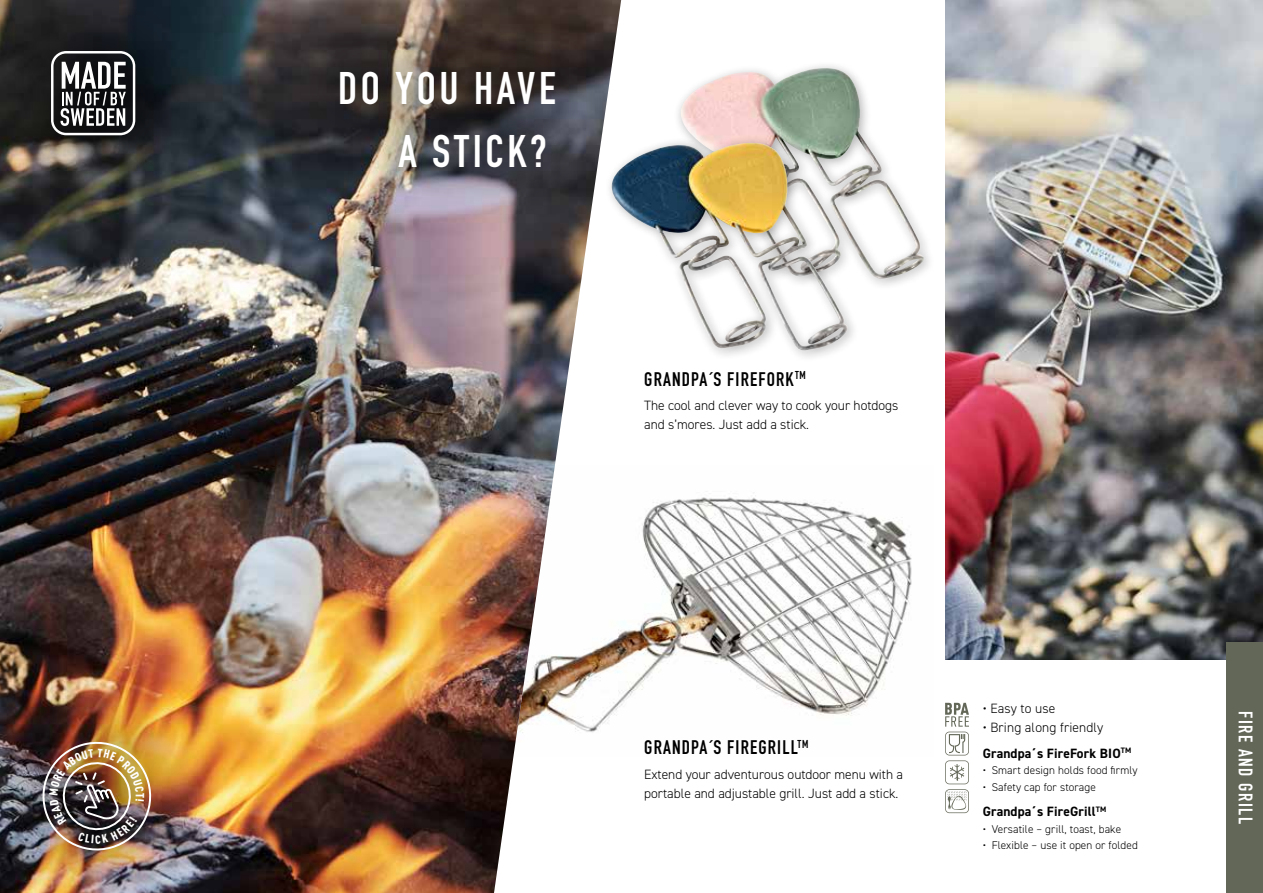
<style>
.page{position:relative;width:1263px;height:893px;background:#fff}
.page>*{position:absolute;margin:0;border:0;box-sizing:border-box;transform-origin:0 0}
.t1{font:700 45px/63px "DIN Condensed";letter-spacing:.08em;color:#fff;text-align:right}
.t2{font:700 19.35px "DIN Condensed";letter-spacing:.06em;color:#000}
.t3{font:700 19.35px "DIN Condensed";letter-spacing:.08em;color:#fff}
.t4{font:300 13.5px/19.5px "DIN2014";color:#000}
.t5{font:700 13.5px/25.5px "DIN2014";letter-spacing:.01em;color:#000}
.t6{font:900 11.85px "DIN Cond";color:#fff}
.t7{font:300 11.25px "DIN2014";letter-spacing:.01em;color:#000}
.s1{font-weight:300}
</style>
<div class="page">
<img style="left:621px;top:495px;width:291px;height:221px">
<img style="left:0;top:0;width:621px;height:893px">
<div style="left:281px;top:13px;width:333px;height:215px;background:#000;opacity:.5"></div>
<svg style="left:945px;top:703px;width:24px;height:110px"></svg>
<div style="left:673px;top:60px;width:262px;height:231px;background:#000;opacity:.3"></div>
<img style="left:681px;top:69px;width:243px;height:210px">
<div style="left:604px;top:135px;width:255px;height:228px;background:#000;opacity:.3"></div>
<img style="left:612px;top:144px;width:236px;height:206px">
<img style="left:945px;top:0;width:318px;height:659px">
<div style="left:1227px;top:642px;width:36px;height:251px;background:#626757"></div>
<div style="left:0;top:0;width:203px;height:203px;background:#000;opacity:.9"></div>
<svg style="left:51px;top:51px;width:84px;height:84px"></svg>
<div style="left:0;top:674px;width:219px;height:219px;background:#000;opacity:.5"></div>
<img style="left:38px;top:737px;width:118px;height:118px">
<p class="t6" style="left:147px;top:793px;width:7px;rotate:90deg">T</p>
<h1 class="t1" style="left:338px;top:57px;width:219px">DO YOU HAVE<br>A STICK?</h1>
<h2 class="t2" style="left:644px;top:366px;width:163px">GRANDPA´S FIREFORK<sup>TM</sup></h2>
<p class="t4" style="left:644px;top:396px;width:256px">The cool and clever way to cook your hotdogs and s’mores. Just add a stick.</p>
<h2 class="t2" style="left:644px;top:735px;width:166px">GRANDPA´S FIREGRILL<sup>TM</sup></h2>
<p class="t4" style="left:644px;top:764px;width:260px">Extend your adventurous outdoor menu with a portable and adjustable grill. Just add a stick.</p>
<p class="t4" style="left:983px;top:698px;width:74px">• Easy to use</p>
<p class="t5" style="left:983px;top:715px;width:150px"><span class="s1">• Bring along friendly<br></span>Grandpa´s FireFork BIO<sup>TM</sup></p>
<p class="t7" style="left:983px;top:764px;width:156px">• Smart design holds food firmly</p>
<p class="t7" style="left:983px;top:780px;width:115px">• Safety cap for storage</p>
<p class="t5" style="left:983px;top:799px;width:125px">Grandpa´s FireGrill<sup>TM</sup></p>
<p class="t7" style="left:983px;top:822px;width:140px">• Versatile – grill, toast, bake</p>
<p class="t7" style="left:983px;top:839px;width:157px">• Flexible – use it open or folded</p>
<h2 class="t3" style="left:1258px;top:711px;width:115px;rotate:90deg">FIRE AND GRILL</h2>
</div>
